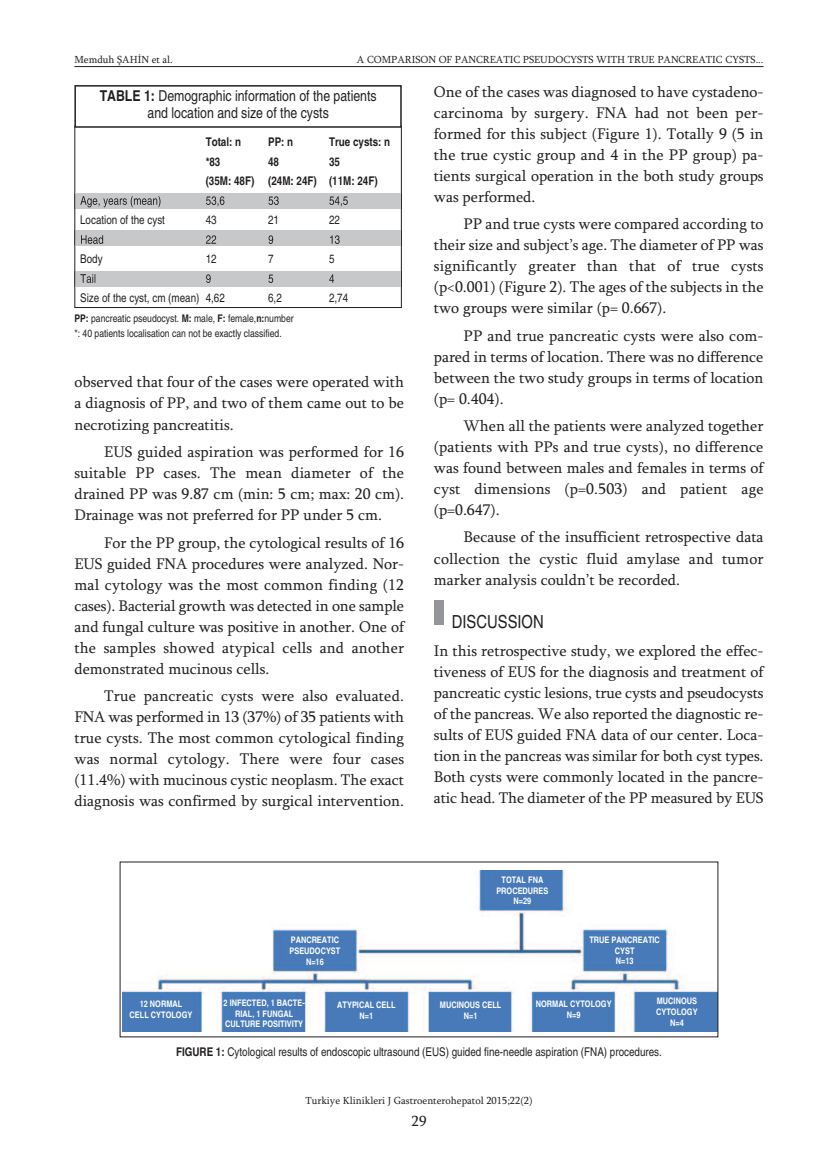
<style>
.page{position:relative;width:838px;height:1170px;background:#fff}
.page>*{position:absolute;margin:0;border:0;box-sizing:border-box;transform-origin:0 0}
.t1{font:condensed 18px "Helvetica";color:#231f20}
.t2{font:15.75px/21px "Sylfaen";color:#231f20;text-align:justify}
.t3{font:condensed 15px/16.5px "Helvetica";color:#231f20;text-align:center}
.t4{font:15px "Sylfaen";color:#231f20}
.t5{font:condensed 12px "Helvetica";color:#231f20}
.t6{font:700 condensed 12px/19.5px "Helvetica";color:#231f20}
.t7{font:10.5px "Sylfaen";color:#231f20}
.t8{font:condensed 10.5px/15px "Helvetica";color:#231f20}
.t9{font:700 condensed 9px/10.8px "Helvetica";color:#fff;text-align:center}
.s1{font-weight:700}
</style>
<div class="page">
<div style="left:434px;top:600px;width:9px;height:25px;background:#939598"></div>
<hr style="left:74px;top:66px;width:689px;height:1px;background:#231f20">
<div style="left:74px;top:85px;width:328px;height:43px;border:2px solid #231f20"></div>
<div style="left:75px;top:194px;width:326px;height:15px;background:#c7c8ca"></div>
<svg style="left:401px;top:194px;width:1px;height:15px"></svg>
<svg style="left:74px;top:194px;width:72px;height:15px"></svg>
<div style="left:75px;top:230px;width:326px;height:15px;background:#c7c8ca"></div>
<svg style="left:401px;top:230px;width:1px;height:15px"></svg>
<svg style="left:74px;top:230px;width:266px;height:15px"></svg>
<div style="left:75px;top:271px;width:326px;height:15px;background:#c7c8ca"></div>
<svg style="left:401px;top:271px;width:1px;height:15px"></svg>
<svg style="left:74px;top:271px;width:260px;height:15px"></svg>
<img style="left:122px;top:870px;width:594px;height:161px">
<p class="t7" style="left:74px;top:53px;width:100px">Memduh ŞAHİN et al.</p>
<p class="t7" style="left:357px;top:53px;width:408px">A COMPARISON OF PANCREATIC PSEUDOCYSTS WITH TRUE PANCREATIC CYSTS...</p>
<p class="t3" style="left:100px;top:88px;width:278px"><span class="s1">TABLE 1:</span> Demographic information of the patients and location and size of the cysts</p>
<p class="t6" style="left:206px;top:132px;width:37px">Total: n</p>
<p class="t6" style="left:268px;top:132px;width:27px">PP: n</p>
<p class="t6" style="left:329px;top:132px;width:63px">True cysts: n</p>
<p class="t6" style="left:206px;top:152px;width:16px">*83</p>
<p class="t6" style="left:268px;top:152px;width:12px">48</p>
<p class="t6" style="left:206px;top:152px;width:173px;text-indent:123px">35<br>(35M: 48F) (24M: 24F) (11M: 24F)</p>
<p class="t5" style="left:80px;top:213px;width:86px">Location of the cyst</p>
<p class="t5" style="left:206px;top:213px;width:12px">43</p>
<p class="t5" style="left:268px;top:213px;width:12px">21</p>
<p class="t5" style="left:329px;top:213px;width:12px">22</p>
<p class="t5" style="left:80px;top:252px;width:24px">Body</p>
<p class="t5" style="left:206px;top:252px;width:12px">12</p>
<p class="t5" style="left:268px;top:252px;width:7px">7</p>
<p class="t5" style="left:329px;top:252px;width:7px">5</p>
<p class="t5" style="left:80px;top:291px;width:146px">Size of the cyst, cm (mean) 4,62</p>
<p class="t5" style="left:268px;top:291px;width:15px">6,2</p>
<p class="t5" style="left:329px;top:291px;width:21px">2,74</p>
<p class="t8" style="left:74px;top:311px;width:221px"><span class="s1">PP:</span> pancreatic pseudocyst. <span class="s1">M:</span> male, <span class="s1">F:</span> female,<span class="s1">n:</span>number *: 40 patients localisation can not be exactly classified.</p>
<p class="t2" style="left:74px;top:371px;width:331px;line-height:21.5px">observed that four of the cases were operated with a diagnosis of PP, and two of them came out to be necrotizing pancreatitis.</p>
<p class="t2" style="left:74px;top:441px;width:331px;text-indent:30px">EUS guided aspiration was performed for 16 suitable PP cases. The mean diameter of the drained PP was 9.87 cm (min: 5 cm; max: 20 cm).<br>Drainage was not preferred for PP under 5 cm.</p>
<p class="t2" style="left:74px;top:532px;width:331px;text-indent:30px">For the PP group, the cytological results of 16<br>EUS guided FNA procedures were analyzed. Nor&shy;mal cytology was the most common finding (12 cases). Bacterial growth was detected in one sample and fungal culture was positive in another. One of the samples showed atypical cells and another demonstrated mucinous cells.</p>
<p class="t2" style="left:74px;top:685px;width:331px;text-indent:30px">True pancreatic cysts were also evaluated.<br>FNA was performed in 13 (37%) of 35 patients with true cysts. The most common cytological finding was normal cytology. There were four cases (11.4%) with mucinous cystic neoplasm. The exact diagnosis was confirmed by surgical intervention.</p>
<p class="t2" style="left:434px;top:81px;width:331px">One of the cases was diagnosed to have cystadeno&shy;carcinoma by surgery. FNA had not been per&shy;formed for this subject (Figure 1). Totally 9 (5 in the true cystic group and 4 in the PP group) pa&shy;tients surgical operation in the both study groups was performed.</p>
<p class="t2" style="left:434px;top:213px;width:331px;text-indent:30px">PP and true cysts were compared according to their size and subject’s age. The diameter of PP was significantly greater than that of true cysts (p&lt;0.001) (Figure 2). The ages of the subjects in the two groups were similar (p= 0.667).</p>
<p class="t2" style="left:434px;top:324px;width:331px;text-indent:30px">PP and true pancreatic cysts were also com&shy;pared in terms of location. There was no difference between the two study groups in terms of location (p= 0.404).</p>
<p class="t2" style="left:434px;top:415px;width:331px;text-indent:30px">When all the patients were analyzed together (patients with PPs and true cysts), no difference was found between males and females in terms of cyst dimensions (p=0.503) and patient age (p=0.647).</p>
<p class="t2" style="left:434px;top:526px;width:331px;text-indent:30px">Because of the insufficient retrospective data collection the cystic fluid amylase and tumor marker analysis couldn’t be recorded.</p>
<p class="t1" style="left:452px;top:611px;width:93px">DISCUSSION</p>
<p class="t2" style="left:434px;top:639px;width:331px">In this retrospective study, we explored the effec&shy;tiveness of EUS for the diagnosis and treatment of pancreatic cystic lesions, true cysts and pseudocysts of the pancreas. We also reported the diagnostic re&shy;sults of EUS guided FNA data of our center. Loca&shy;tion in the pancreas was similar for both cyst types.<br>Both cysts were commonly located in the pancre&shy;atic head. The diameter of the PP measured by EUS</p>
<p class="t9" style="left:496px;top:874px;width:54px">TOTAL FNA<br>PROCEDURES<br>N=29</p>
<p class="t9" style="left:289px;top:934px;width:52px">PANCREATIC<br>PSEUDOCYST<br>N=16</p>
<p class="t9" style="left:589px;top:934px;width:72px">TRUE PANCREATIC<br>CYST<br>N=13</p>
<p class="t9" style="left:337px;top:999px;width:60px">ATYPICAL CELL<br>N=1</p>
<p class="t9" style="left:440px;top:999px;width:63px">MUCINOUS CELL<br>N=1</p>
<p class="t9" style="left:536px;top:998px;width:77px">NORMAL CYTOLOGY<br>N=9</p>
<p class="t9" style="left:656px;top:995px;width:43px">MUCINOUS<br>CYTOLOGY<br>N=4</p>
<p class="t9" style="left:130px;top:998px;width:64px">12 NORMAL<br>CELL CYTOLOGY</p>
<p class="t9" style="left:224px;top:997px;width:83px">2 INFECTED, 1 BACTE-<br>RIAL, 1 FUNGAL<br>CULTURE POSITIVITY</p>
<p class="t5" style="left:176px;top:1044px;width:487px"><span class="s1">FIGURE 1:</span> Cytological results of endoscopic ultrasound (EUS) guided fine-needle aspiration (FNA) procedures.</p>
<p class="t7" style="left:305px;top:1094px;width:229px">Turkiye Klinikleri J Gastroenterohepatol 2015;22(2)</p>
<p class="t4" style="left:411px;top:1112px;width:16px">29</p>
</div>
